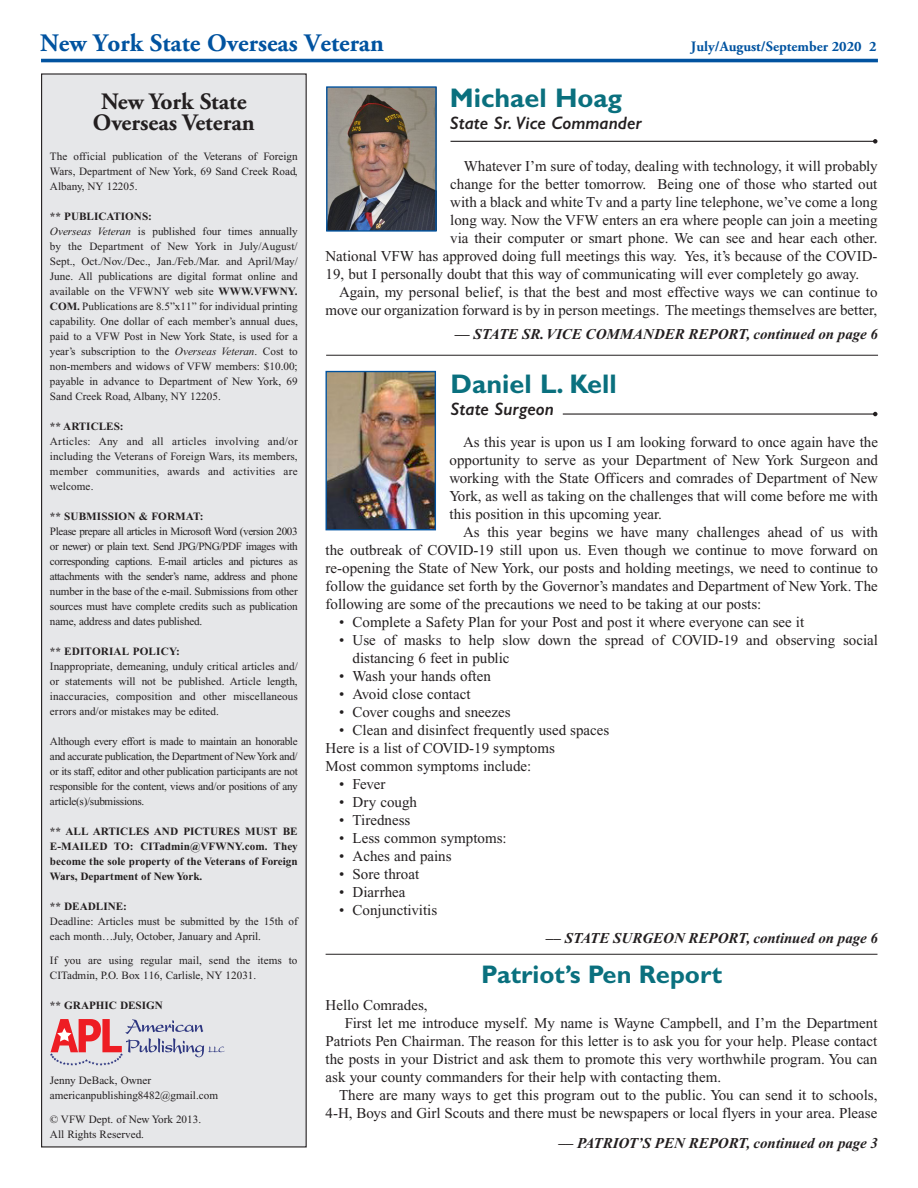
<style>
.page{position:relative;width:918px;height:1188px;background:#fff}
.page>*{position:absolute;margin:0;border:0;box-sizing:border-box;transform-origin:0 0}
.t1{font:700 27px "Gill Sans Std";color:#0a707e}
.t2{font:700 25.5px "Gill Sans Std";color:#0a707e}
.t3{font:700 25.05px "Adobe Garamond Pro";color:#0153a0}
.t4{font:700 23.55px "Adobe Garamond Pro";color:#231f20}
.t5{font:italic 600 18px "Gill Sans";color:#231f20}
.Heading_3{font:15px/18px "Times New Roman";color:#231f20;text-align:justify}
.t6{font:italic 700 15px "Times New Roman";color:#231f20}
.t7{font:700 14.4px "Adobe Garamond Pro";color:#0153a0}
.t8{font:11.25px/15px "Times New Roman";color:#231f20;text-align:justify}
.t9{font:700 11.25px/15px "Times New Roman";color:#231f20;text-align:justify}
.s1{font-style:italic}
.s2{font-weight:700}
</style>
<div class="page">
<hr style="left:41px;top:59px;width:837px;height:3px;background:#0153a0">
<div style="left:42px;top:74px;width:264px;height:1073px;background:#e6e7e9"></div>
<svg style="left:50px;top:1019px;width:175px;height:47px"></svg>
<img style="left:328px;top:373px;width:106px;height:155px">
<div style="left:326px;top:371px;width:110px;height:159px;border:1px solid #0153a0"></div>
<hr style="left:563px;top:413px;width:312px;height:2px;background:#231f20">
<svg style="left:873px;top:412px;width:5px;height:4px"></svg>
<hr style="left:451px;top:141px;width:424px;height:1px;background:#231f20">
<svg style="left:873px;top:139px;width:5px;height:5px"></svg>
<hr style="left:326px;top:954px;width:551px;height:1px;background:#231f20">
<hr style="left:326px;top:355px;width:552px;height:1px;background:#231f20">
<img style="left:328px;top:88px;width:107px;height:142px">
<div style="left:326px;top:86px;width:111px;height:146px;border:1px solid #0153a0"></div>
<h3 class="t3" style="left:40px;top:28px;width:345px">New York State Overseas Veteran</h3>
<p class="t7" style="left:691px;top:38px;width:187px">July/August/September 2020 2</p>
<p class="t4" style="left:101px;top:88px;width:147px">New York State</p>
<p class="t4" style="left:93px;top:109px;width:163px">Overseas Veteran</p>
<p class="t8" style="left:50px;top:149px;width:249px">The official publication of the Veterans of Foreign Wars, Department of New York, 69 Sand Creek Road, Albany, NY 12205.</p>
<p class="t9" style="left:50px;top:209px;width:104px">** PUBLICATIONS:</p>
<p class="t8" style="left:50px;top:224px;width:249px"><span class="s1">Overseas Veteran</span> is published four times annually by the Department of New York in July/August/ Sept., Oct./Nov./Dec., Jan./Feb./Mar. and April/May/ June. All publications are digital format online and available on the VFWNY web site <span class="s2">WWW.VFWNY.<br>COM.</span> Publications are 8.5”x11” for individual printing capability. One dollar of each member’s annual dues, paid to a VFW Post in New York State, is used for a year’s subscription to the <span class="s1">Overseas Veteran</span>. Cost to non-members and widows of VFW members: $10.00; payable in advance to Department of New York, 69<br>Sand Creek Road, Albany, NY 12205.</p>
<p class="t9" style="left:50px;top:419px;width:75px">** ARTICLES:</p>
<p class="t8" style="left:50px;top:434px;width:249px">Articles: Any and all articles involving and/or including the Veterans of Foreign Wars, its members, member communities, awards and activities are welcome.</p>
<p class="t9" style="left:50px;top:509px;width:155px">** SUBMISSION &amp; FORMAT:</p>
<p class="t8" style="left:50px;top:524px;width:249px">Please prepare all articles in Microsoft Word (version 2003 or newer) or plain text. Send JPG/PNG/PDF images with corresponding captions. E-mail articles and pictures as attachments with the sender’s name, address and phone number in the base of the e-mail. Submissions from other sources must have complete credits such as publication name, address and dates published.</p>
<p class="t9" style="left:50px;top:644px;width:131px">** EDITORIAL POLICY:</p>
<p class="t8" style="left:50px;top:659px;width:249px">Inappropriate, demeaning, unduly critical articles and/ or statements will not be published. Article length, inaccuracies, composition and other miscellaneous errors and/or mistakes may be edited.</p>
<p class="t8" style="left:50px;top:734px;width:249px">Although every effort is made to maintain an honorable and accurate publication, the Department of New York and/ or its staff, editor and other publication participants are not responsible for the content, views and/or positions of any article(s)/submissions.</p>
<p class="t9" style="left:50px;top:824px;width:249px">** ALL ARTICLES AND PICTURES MUST BE E-MAILED TO: CITadmin@VFWNY.com. They become the sole property of the Veterans of Foreign Wars, Department of New York.</p>
<p class="t9" style="left:50px;top:899px;width:78px">** DEADLINE:</p>
<p class="t8" style="left:50px;top:914px;width:249px">Deadline: Articles must be submitted by the 15th of each month…July, October, January and April.</p>
<p class="t8" style="left:50px;top:953px;width:249px">If you are using regular mail, send the items to<br>CITadmin, P.O. Box 116, Carlisle, NY 12031.</p>
<p class="t9" style="left:50px;top:998px;width:114px">** GRAPHIC DESIGN</p>
<p class="t8" style="left:50px;top:1073px;width:103px">Jenny DeBack, Owner</p>
<p class="t8" style="left:50px;top:1088px;width:170px">americanpublishing8482@gmail.com</p>
<p class="t8" style="left:50px;top:1112px;width:153px">© VFW Dept. of New York 2013.</p>
<p class="t8" style="left:50px;top:1127px;width:96px">All Rights Reserved.</p>
<p class="t1" style="left:450px;top:82px;width:174px">Michael Hoag</p>
<p class="t5" style="left:450px;top:112px;width:194px">State Sr. Vice Commander</p>
<p class="Heading_3" style="left:464px;top:157px;width:415px">Whatever I’m sure of today, dealing with technology, it will probably</p>
<p class="Heading_3" style="left:450px;top:175px;width:429px">change for the better tomorrow. Being one of those who started out</p>
<p class="Heading_3" style="left:450px;top:193px;width:429px">with a black and white Tv and a party line telephone, we’ve come a long</p>
<p class="Heading_3" style="left:450px;top:211px;width:429px">long way. Now the VFW enters an era where people can join a meeting</p>
<p class="Heading_3" style="left:450px;top:229px;width:429px">via their computer or smart phone. We can see and hear each other.</p>
<p class="Heading_3" style="left:326px;top:247px;width:554px">National VFW has approved doing full meetings this way. Yes, it’s because of the COVID-</p>
<p class="Heading_3" style="left:326px;top:265px;width:535px">19, but I personally doubt that this way of communicating will ever completely go away.</p>
<p class="Heading_3" style="left:326px;top:283px;width:554px;text-align:right">Again, my personal belief, is that the best and most effective ways we can continue to move our organization forward is by in person meetings. The meetings themselves are better,</p>
<p class="t6" style="left:455px;top:326px;width:425px">–– STATE SR. VICE COMMANDER REPORT, continued on page 6</p>
<p class="t1" style="left:451px;top:368px;width:168px">Daniel L. Kell</p>
<p class="t5" style="left:451px;top:398px;width:105px">State Surgeon</p>
<p class="Heading_3" style="left:450px;top:433px;width:430px;text-indent:14px">As this year is upon us I am looking forward to once again have the opportunity to serve as your Department of New York Surgeon and working with the State Officers and comrades of Department of New York, as well as taking on the challenges that will come before me with this position in this upcoming year.</p>
<p class="Heading_3" style="left:326px;top:523px;width:554px;text-indent:137px">As this year begins we have many challenges ahead of us with the outbreak of COVID-19 still upon us. Even though we continue to move forward on re-opening the State of New York, our posts and holding meetings, we need to continue to follow the guidance set forth by the Governor’s mandates and Department of New York. The following are some of the precautions we need to be taking at our posts:</p>
<p class="Heading_3" style="left:339px;top:613px;width:467px">• Complete a Safety Plan for your Post and post it where everyone can see it</p>
<p class="Heading_3" style="left:353px;top:631px;width:527px;text-indent:-14px">• Use of masks to help slow down the spread of COVID-19 and observing social distancing 6 feet in public</p>
<p class="Heading_3" style="left:339px;top:667px;width:153px">• Wash your hands often</p>
<p class="Heading_3" style="left:339px;top:685px;width:133px">• Avoid close contact</p>
<p class="Heading_3" style="left:339px;top:703px;width:173px">• Cover coughs and sneezes</p>
<p class="Heading_3" style="left:339px;top:721px;width:272px">• Clean and disinfect frequently used spaces</p>
<p class="Heading_3" style="left:326px;top:739px;width:231px">Here is a list of COVID-19 symptoms</p>
<p class="Heading_3" style="left:326px;top:757px;width:207px">Most common symptoms include:</p>
<p class="Heading_3" style="left:339px;top:775px;width:48px">• Fever</p>
<p class="Heading_3" style="left:339px;top:793px;width:79px">• Dry cough</p>
<p class="Heading_3" style="left:339px;top:811px;width:73px">• Tiredness</p>
<p class="Heading_3" style="left:339px;top:829px;width:169px">• Less common symptoms:</p>
<p class="Heading_3" style="left:339px;top:847px;width:114px">• Aches and pains</p>
<p class="Heading_3" style="left:339px;top:865px;width:82px">• Sore throat</p>
<p class="Heading_3" style="left:339px;top:883px;width:68px">• Diarrhea</p>
<p class="Heading_3" style="left:339px;top:901px;width:100px">• Conjunctivitis</p>
<p class="t6" style="left:546px;top:930px;width:333px">–– STATE SURGEON REPORT, continued on page 6</p>
<p class="t2" style="left:481px;top:959px;width:243px">Patriot’s Pen Report</p>
<p class="Heading_3" style="left:326px;top:997px;width:104px">Hello Comrades,</p>
<p class="Heading_3" style="left:326px;top:1015px;width:553px;text-indent:19px">First let me introduce myself. My name is Wayne Campbell, and I’m the Department Patriots Pen Chairman. The reason for this letter is to ask you for your help. Please contact the posts in your District and ask them to promote this very worthwhile program. You can ask your county commanders for their help with contacting them.</p>
<p class="Heading_3" style="left:326px;top:1087px;width:553px;text-align:right">There are many ways to get this program out to the public. You can send it to schools,<br>4-H, Boys and Girl Scouts and there must be newspapers or local flyers in your area. Please</p>
<p class="t6" style="left:558px;top:1135px;width:321px">–– PATRIOT’S PEN REPORT, continued on page 3</p>
</div>
